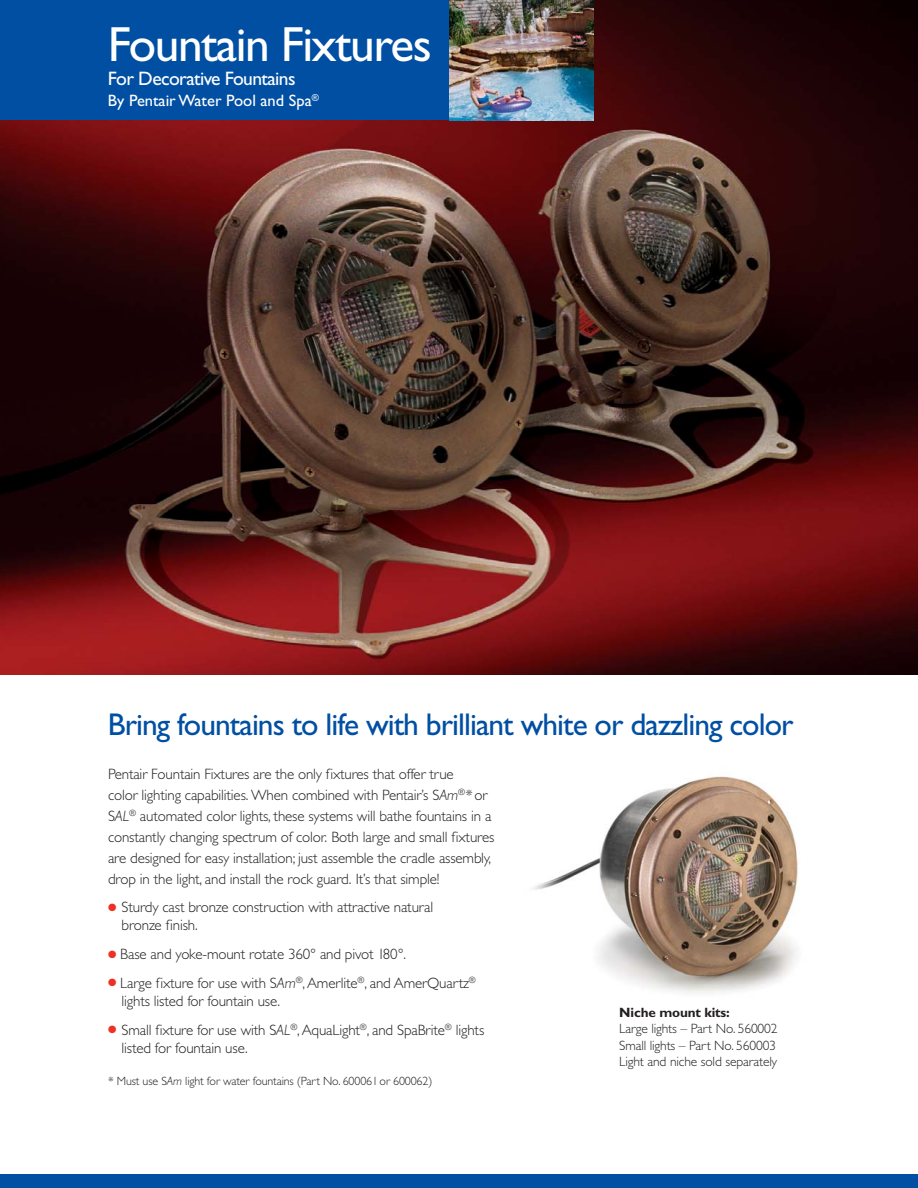
<style>
.page{position:relative;width:918px;height:1188px;background:#fff}
.page>*{position:absolute;margin:0;border:0;box-sizing:border-box;transform-origin:0 0}
.t1{font:49.5px "Gill Sans Std";letter-spacing:-.03em;color:#fff}
.t2{font:31.5px "Gill Sans Std";letter-spacing:-.03em;color:#004fa3}
.t3{font:19.5px "Gill Sans Std";letter-spacing:-.03em;color:#fff}
.t4{font:16.5px "Gill Sans Std";color:#fff}
.t5{font:300 15px/21px "Gill Sans Std";letter-spacing:-.01em;color:#231f20}
.t6{font:300 13.5px/16.2px "Gill Sans Std";letter-spacing:-.01em;color:#231f20;text-align:justify}
.t7{font:700 13.5px "Gill Sans Std";letter-spacing:-.01em;color:#231f20}
.t8{font:300 12px "Gill Sans Std";letter-spacing:-.01em;color:#231f20}
.s1{font-style:italic}
.s2{color:#ee3124}
</style>
<div class="page">
<img style="left:533px;top:776px;width:265px;height:218px">
<img style="left:0;top:0;width:918px;height:675px">
<div style="left:0;top:0;width:454px;height:120px;background:#004fa3"></div>
<img style="left:450px;top:0;width:144px;height:120px">
<div style="left:0;top:1174px;width:918px;height:14px;background:#004fa3"></div>
<h1 class="t1" style="left:108px;top:26px;width:325px">Fountain Fixtures</h1>
<h3 class="t3" style="left:108px;top:71px;width:189px">For Decorative Fountains</h3>
<p class="t4" style="left:108px;top:94px;width:212px">By Pentair Water Pool and Spa<sup>®</sup></p>
<h2 class="t2" style="left:108px;top:712px;width:687px">Bring fountains to life with brilliant white or dazzling color</h2>
<p class="t5" style="left:108px;top:765px;width:388px">Pentair Fountain Fixtures are the only fixtures that offer true<br>color lighting capabilities. When combined with Pentair’s S<span class="s1">Am</span><sup>®</sup><span class="s1">*</span> or S<span class="s1">AL</span><sup>®</sup> automated color lights, these systems will bathe fountains in a constantly changing spectrum of color. Both large and small fixtures are designed for easy installation; just assemble the cradle assembly, drop in the light, and install the rock guard. It’s that simple!</p>
<p class="t5" style="left:122px;top:900px;width:313px;line-height:18px;text-indent:-13px"><span class="s2">●</span> Sturdy cast bronze construction with attractive natural bronze finish.</p>
<p class="t5" style="left:108px;top:945px;width:300px"><span class="s2">●</span> Base and yoke-mount rotate 360° and pivot 180°.</p>
<p class="t5" style="left:122px;top:976px;width:356px;line-height:18px;text-indent:-14px"><span class="s2">●</span> Large fixture for use with S<span class="s1">Am</span><sup>®</sup>, Amerlite<sup>®</sup>, and AmerQuartz<sup>® </sup>lights listed for fountain use.</p>
<p class="t5" style="left:122px;top:1022px;width:364px;line-height:18px;text-indent:-14px"><span class="s2">●</span> Small fixture for use with S<span class="s1">AL</span><sup>®</sup>, AquaLight<sup>®</sup>, and SpaBrite<sup>®</sup> lights listed for fountain use.</p>
<p class="t8" style="left:108px;top:1076px;width:326px">* Must use S<span class="s1">Am</span> light for water fountains (Part No. 600061 or 600062)</p>
<p class="t7" style="left:619px;top:1008px;width:112px">Niche mount kits:</p>
<p class="t6" style="left:619px;top:1022px;width:160px">Large lights – Part No. 560002<br>Small lights – Part No. 560003<br>Light and niche sold separately</p>
</div>
